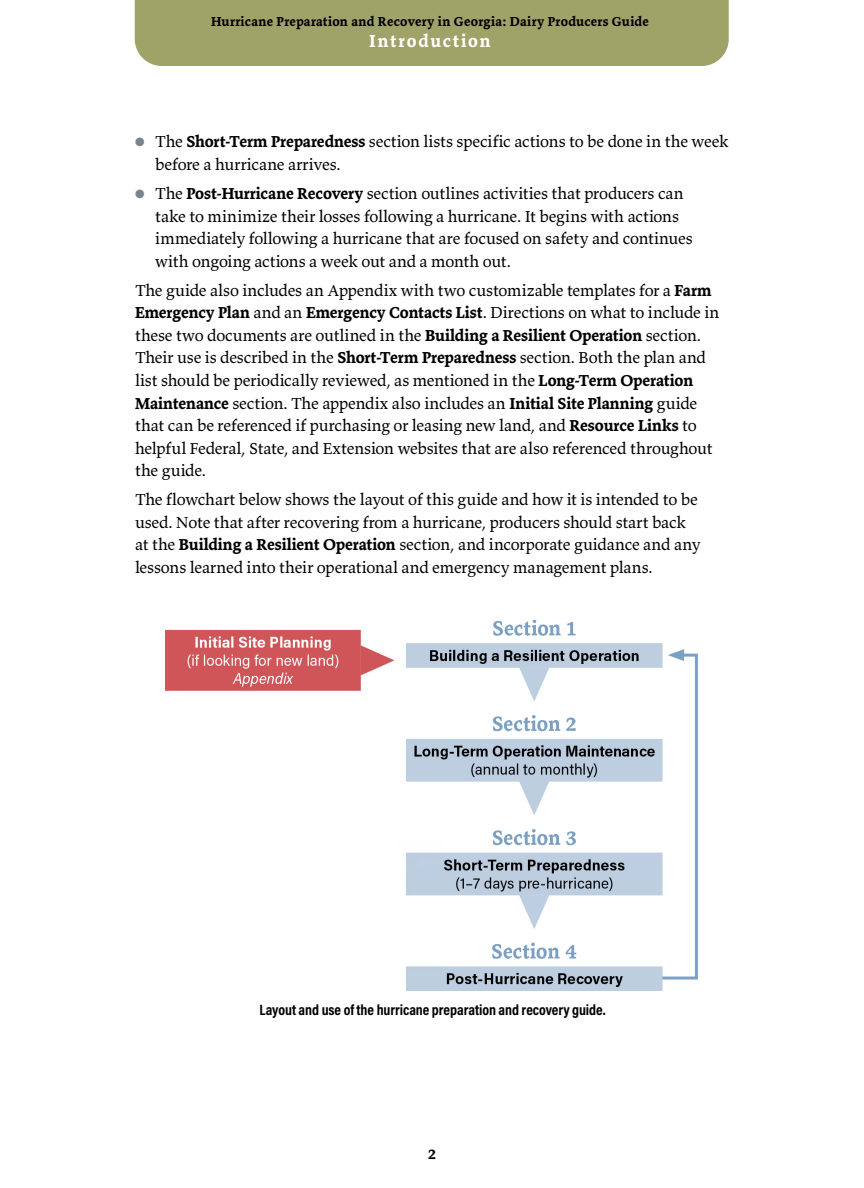
<style>
.page{position:relative;width:864px;height:1188px;background:#fff}
.page>*{position:absolute;margin:0;border:0;box-sizing:border-box;transform-origin:0 0}
.t1{font:700 18px "Valkyrie T3";letter-spacing:.1em;color:#fff}
.t2{font:16.5px/22.5px "Valkyrie T3";letter-spacing:-.01em;color:#000}
.t3{font:700 15px "Acumin Pro Cond";letter-spacing:-.005em;color:#000}
.t4{font:700 15px "Valkyrie T3";color:#000}
.t5{font:700 13.5px "Valkyrie T3";letter-spacing:.02em;color:#000}
.s1{color:#79858d}
.s2{font-weight:700}
</style>
<div class="page">
<div style="left:135px;top:0;width:594px;height:66px;background:#9fa368"></div>
<img style="left:165px;top:621px;width:533px;height:369px">
<p class="t5" style="left:211px;top:13px;width:439px">Hurricane Preparation and Recovery in Georgia: Dairy Producers Guide</p>
<p class="t1" style="left:369px;top:30px;width:123px">Introduction</p>
<p class="t2" style="left:155px;top:130px;width:575px;text-indent:-20px"><span class="s1">●</span> The <span class="s2">Short-Term Preparedness</span> section lists specific actions to be done in the week before a hurricane arrives.</p>
<p class="t2" style="left:155px;top:182px;width:539px;text-indent:-20px"><span class="s1">●</span> The <span class="s2">Post-Hurricane Recovery</span> section outlines activities that producers can take to minimize their losses following a hurricane. It begins with actions immediately following a hurricane that are focused on safety and continues with ongoing actions a week out and a month out.</p>
<p class="t2" style="left:135px;top:279px;width:586px">The guide also includes an Appendix with two customizable templates for a <span class="s2">Farm Emergency Plan</span> and an <span class="s2">Emergency Contacts List</span>. Directions on what to include in these two documents are outlined in the <span class="s2">Building a Resilient Operation</span> section.<br>Their use is described in the <span class="s2">Short-Term Preparedness</span> section. Both the plan and list should be periodically reviewed, as mentioned in the <span class="s2">Long-Term Operation Maintenance</span> section. The appendix also includes an <span class="s2">Initial Site Planning</span> guide that can be referenced if purchasing or leasing new land, and <span class="s2">Resource Links</span> to helpful Federal, State, and Extension websites that are also referenced throughout the guide.</p>
<p class="t2" style="left:135px;top:488px;width:567px">The flowchart below shows the layout of this guide and how it is intended to be used. Note that after recovering from a hurricane, producers should start back at the <span class="s2">Building a Resilient Operation</span> section, and incorporate guidance and any lessons learned into their operational and emergency management plans.</p>
<p class="t3" style="left:259px;top:1000px;width:348px">Layout and use of the hurricane preparation and recovery guide.</p>
<p class="t4" style="left:428px;top:1144px;width:9px">2</p>
</div>
